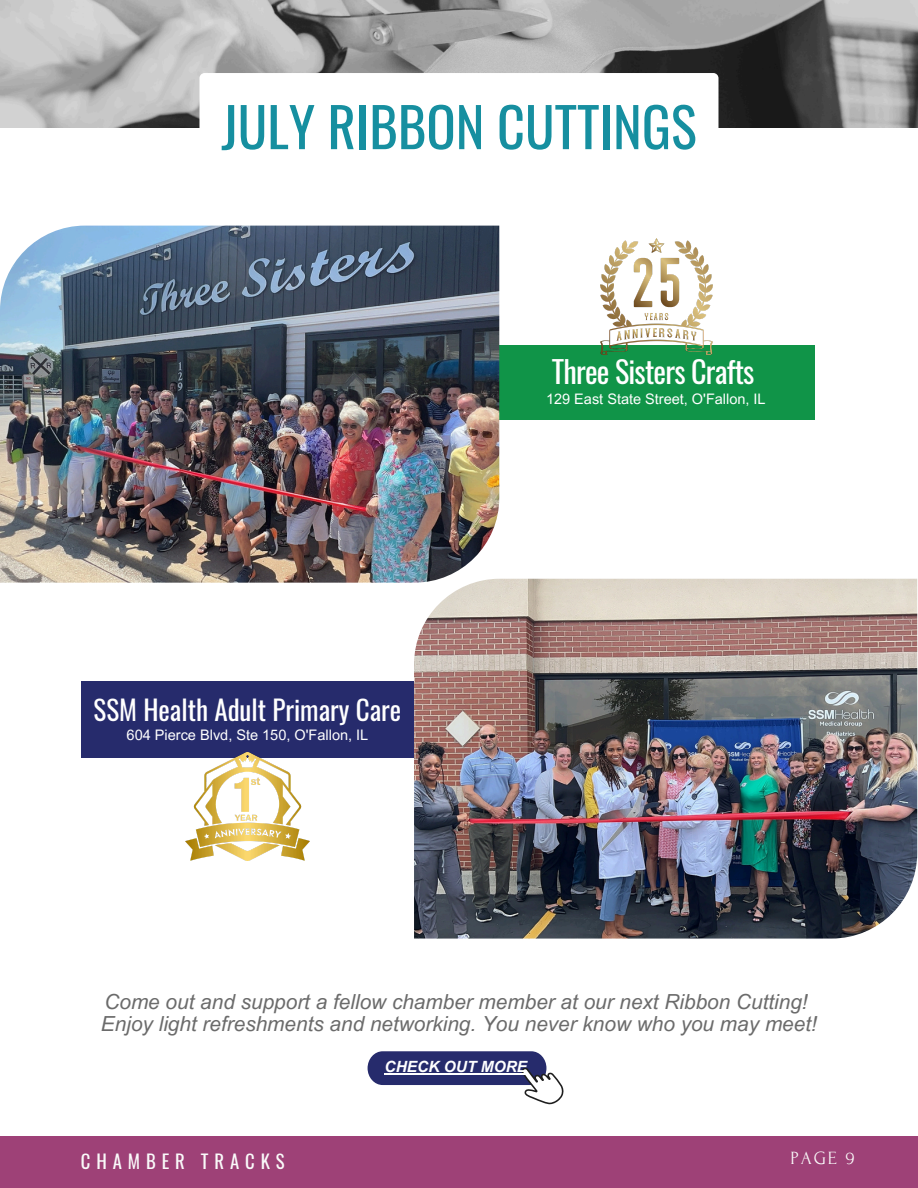
<style>
.page{position:relative;width:918px;height:1188px;background:#fff}
.page>*{position:absolute;margin:0;border:0;box-sizing:border-box;transform-origin:0 0}
.t1{font:54.45px "Oswald";color:#168fa0}
.t2{font:30.15px "Oswald";letter-spacing:-.025em;color:#fff}
.t3{font:27.15px "Oswald";color:#fff}
.t4{font:italic 20.85px/22.5px "Arial MT Pro";color:#6b6b6b}
.t5{font:18.75px "Oswald";letter-spacing:.315em;color:#fafafa}
.t6{font:18.6px "Forum";color:#fafafa}
.t7{font:italic 700 15.45px "Arial MT Pro";color:#fff}
.t8{font:14.55px "Arial MT Pro";color:#fff}
</style>
<div class="page">
<img style="left:0;top:0;width:918px;height:127px">
<div style="left:14px;top:345px;width:801px;height:74px;background:#109448"></div>
<img style="left:0;top:226px;width:499px;height:357px">
<div style="left:0;top:1136px;width:918px;height:52px;background:#9e4177"></div>
<div style="left:81px;top:682px;width:333px;height:76px;background:#262b6c"></div>
<img style="left:414px;top:579px;width:503px;height:360px">
<svg style="left:368px;top:1051px;width:196px;height:53px"></svg>
<img style="left:600px;top:238px;width:113px;height:116px">
<img style="left:186px;top:753px;width:123px;height:108px">
<svg style="left:199px;top:73px;width:519px;height:55px"></svg>
<hr style="left:385px;top:1073px;width:142px;height:1px;background:#fff">
<p class="t1" style="left:221px;top:84px;width:477px">JULY RIBBON CUTTINGS</p>
<p class="t3" style="left:94px;top:689px;width:309px">SSM Health Adult Primary Care</p>
<p class="t8" style="left:127px;top:730px;width:243px">604 Pierce Blvd, Ste 150, O'Fallon, IL</p>
<p class="t2" style="left:552px;top:348px;width:204px">Three Sisters Crafts</p>
<h4 class="t8" style="left:546px;top:394px;width:221px">129 East State Street, O'Fallon, IL</h4>
<h6 class="t4" style="left:101px;top:993px;width:717px">Come out and support a fellow chamber member at our next Ribbon Cutting!<br>Enjoy light refreshments and networking. You never know who you may meet!</h6>
<h5 class="t7" style="left:385px;top:1061px;width:144px">CHECK OUT MORE</h5>
<p class="t5" style="left:81px;top:1146px;width:205px">CHAMBER TRACKS</p>
<h2 class="t6" style="left:791px;top:1149px;width:66px">PAGE 9</h2>
</div>
